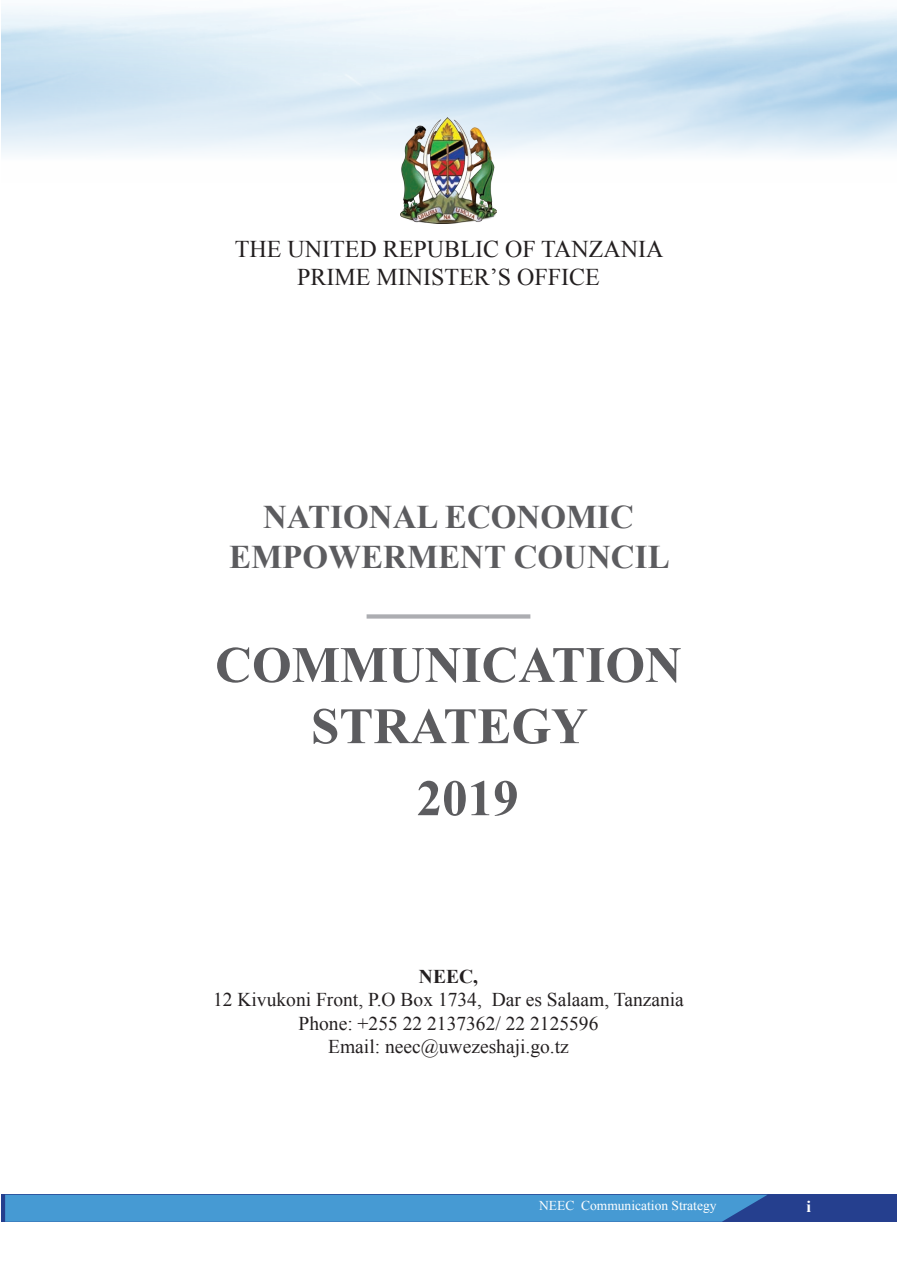
<style>
.page{position:relative;width:897px;height:1267px;background:#fff}
.page>*{position:absolute;margin:0;border:0;box-sizing:border-box;transform-origin:0 0}
.t1{font:700 51px/61.2px "Times New Roman";color:#5c5c5f;text-align:center}
.t2{font:700 33px/39.6px "Times New Roman";color:#5c5c5f;text-align:center}
.t3{font:24px/28.8px "Times New Roman";color:#231f20;text-align:center}
.t4{font:19.5px/23.4px "Times New Roman";color:#231f20;text-align:center}
.t5{font:700 19.5px "Times New Roman";color:#231f20}
.t6{font:700 16.5px "Times New Roman";color:#fff}
.t7{font:13.5px "Times New Roman";color:#fff}
</style>
<div class="page">
<div style="left:2px;top:1194px;width:894px;height:27px;background:#253f8e"></div>
<div style="left:5px;top:1194px;width:762px;height:27px;background:#469ad3"></div>
<img style="left:400px;top:118px;width:97px;height:105px">
<svg style="left:366px;top:614px;width:164px;height:4px"></svg>
<p class="t3" style="left:235px;top:234px;width:430px">THE UNITED REPUBLIC OF TANZANIA<br>PRIME MINISTER’S OFFICE</p>
<h2 class="t2" style="left:229px;top:496px;width:442px">NATIONAL ECONOMIC<br>EMPOWERMENT COUNCIL</h2>
<h1 class="t1" style="left:215px;top:633px;width:468px">COMMUNICATION<br>STRATEGY</h1>
<h1 class="t1" style="left:416px;top:766px;width:103px">2019</h1>
<p class="t5" style="left:419px;top:962px;width:61px">NEEC,</p>
<p class="t4" style="left:213px;top:987px;width:472px">12 Kivukoni Front, P.O Box 1734, Dar es Salaam, Tanzania<br>Phone: +255 22 2137362/ 22 2125596<br>Email: neec@uwezeshaji.go.tz</p>
<p class="t7" style="left:539px;top:1196px;width:179px">NEEC Communication Strategy</p>
<p class="t6" style="left:806px;top:1195px;width:6px">i</p>
</div>
